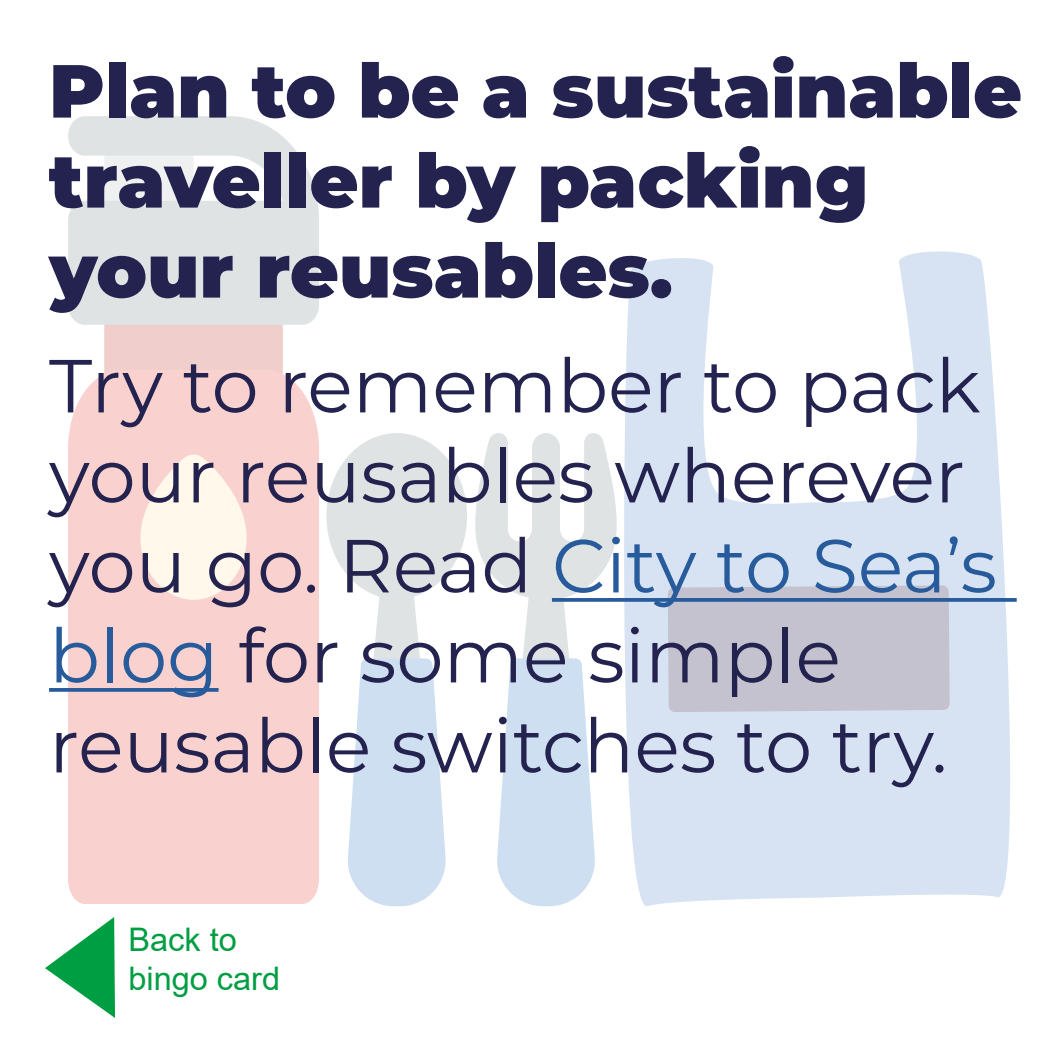
<style>
.page{position:relative;width:1063px;height:1063px;background:#fff}
.page>*{position:absolute;margin:0;border:0;box-sizing:border-box;transform-origin:0 0}
.t1{font:75px/90px "Montserrat";color:#242350}
.t2{font:900 75px/90px "Montserrat";color:#242350}
.t3{font:32.5px/39px "Arial";color:#009e43}
.s1{color:#275b9b}
</style>
<div class="page">
<svg style="left:45px;top:917px;width:70px;height:101px"></svg>
<div style="left:68px;top:409px;width:251px;height:495px;background:#f9d2cf"></div>
<svg style="left:68px;top:116px;width:251px;height:293px"></svg>
<svg style="left:140px;top:453px;width:107px;height:147px;background:#fdede3"></svg>
<svg style="left:624px;top:251px;width:386px;height:655px;fill:#d7e3f3"></svg>
<div style="left:668px;top:585px;width:282px;height:127px;background:#c5c2cf"></div>
<svg style="left:348px;top:591px;width:98px;height:315px"></svg>
<svg style="left:475px;top:433px;width:142px;height:473px"></svg>
<div style="left:326px;top:433px;width:141px;height:166px;background:#dfe3e3;border-radius:50%"></div>
<svg style="left:552px;top:598px;width:465px;height:4px;background:#31629e"></svg>
<svg style="left:49px;top:688px;width:170px;height:4px"></svg>
<p class="t2" style="left:49px;top:41px;width:975px">Plan to be a sustainable traveller by packing your reusables.</p>
<p class="t1" style="left:49px;top:338px;width:949px">Try to remember to pack your reusables wherever you go. Read <span class="s1">City to Sea’s blog</span> for some simple reusable switches to try.</p>
<p class="t3" style="left:128px;top:919px;width:153px">Back to bingo card</p>
</div>
